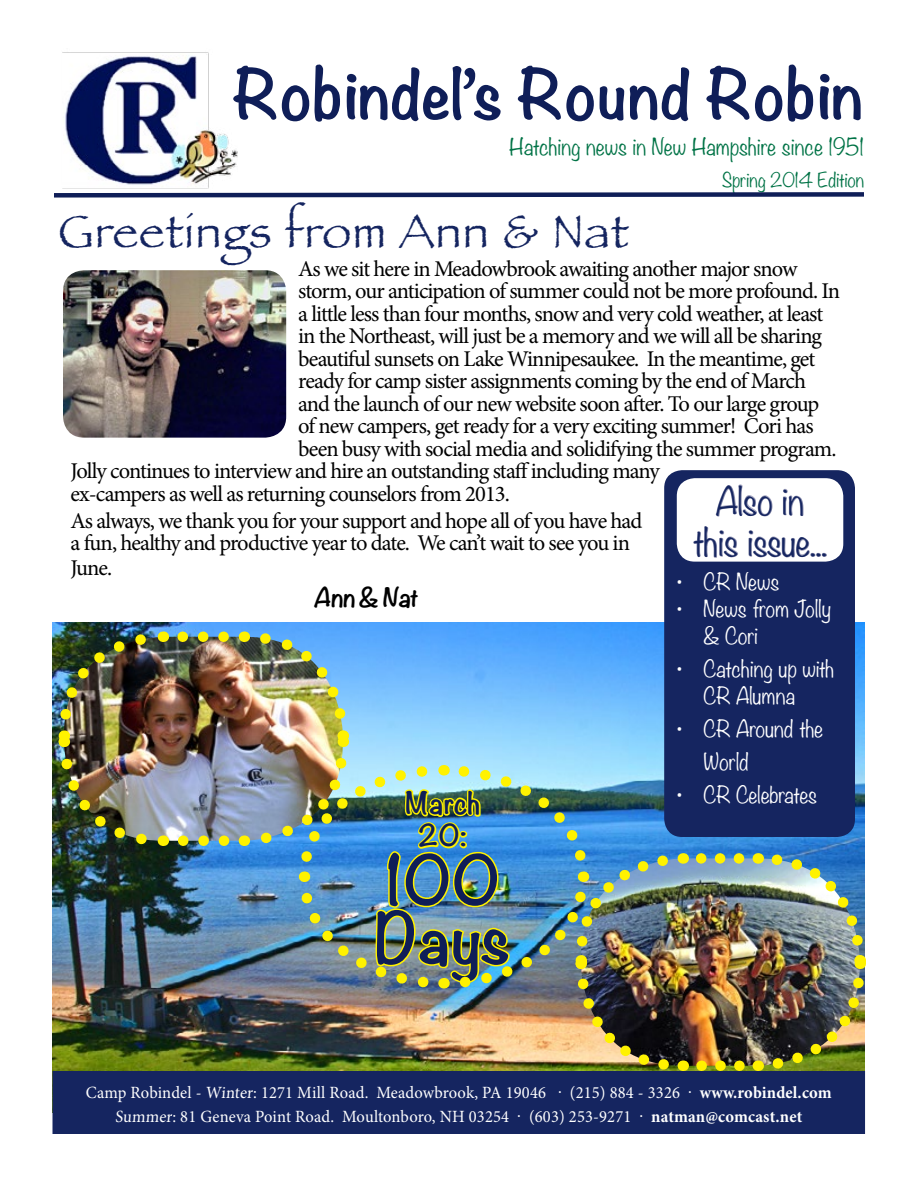
<style>
.page{position:relative;width:918px;height:1188px;background:#fff}
.page>*{position:absolute;margin:0;border:0;box-sizing:border-box;transform-origin:0 0}
.t1{font:700 61.5px/58.5px "Noteworthy";color:#0f1e58}
.t2{font:48px "Papyrus";letter-spacing:.02em;color:#152560}
.t3{font:300 34.5px/41.4px "Noteworthy";letter-spacing:-.02em;color:#152560;text-align:center}
.t4{font:700 27px/32.4px "Noteworthy";color:#0f1e58;text-align:center}
.t5{font:700 24px "Noteworthy";color:#000}
.t6{font:22.5px/22.5px "Minion Pro";letter-spacing:-.045em;color:#000}
.t7{font:300 21px/27px "Noteworthy";color:#fff}
.t8{font:300 21px "Noteworthy";color:#007346}
.t9{font:300 18px "Noteworthy";color:#007346}
.t10{font:17.1px/24px "Minion Pro";letter-spacing:.01em;color:#fff;text-align:center;scale:.96 1}
.s1{font-weight:700}
</style>
<div class="page">
<img style="left:62px;top:52px;width:176px;height:137px">
<svg style="left:54px;top:192px;width:810px;height:6px;background:#4a5581"></svg>
<img style="left:53px;top:626px;width:813px;height:508px">
<div style="left:664px;top:470px;width:191px;height:367px;background:#152560;border-radius:18px"></div>
<div style="left:677px;top:478px;width:166px;height:84px;background:#fff;border-radius:18px"></div>
<svg style="left:716px;top:484px;width:57px;height:33px"></svg>
<svg style="left:783px;top:489px;width:21px;height:27px"></svg>
<svg style="left:693px;top:526px;width:45px;height:32px"></svg>
<svg style="left:748px;top:530px;width:79px;height:28px"></svg>
<img style="left:63px;top:270px;width:223px;height:168px">
<h1 class="t1" style="left:231px;top:63px;width:634px">Robindel’s Round Robin</h1>
<p class="t8" style="left:509px;top:128px;width:356px">Hatching news in New Hampshire since 1951</p>
<p class="t9" style="left:722px;top:164px;width:143px">Spring 2014 Edition</p>
<h2 class="t2" style="left:59px;top:202px;width:571px">Greetings from Ann &amp; Nat</h2>
<p class="t6" style="left:298px;top:257px;width:501px">As we sit here in Meadowbrook awaiting another major snow</p>
<p class="t6" style="left:298px;top:280px;width:544px">storm, our anticipation of summer could not be more profound. In</p>
<p class="t6" style="left:298px;top:302px;width:527px">a little less than four months, snow and very cold weather, at least</p>
<p class="t6" style="left:298px;top:325px;width:525px">in the Northeast, will just be a memory and we will all be sharing</p>
<p class="t6" style="left:298px;top:347px;width:519px">beautiful sunsets on Lake Winnipesaukee. In the meantime, get</p>
<p class="t6" style="left:298px;top:370px;width:509px">ready for camp sister assignments coming by the end of March</p>
<p class="t6" style="left:298px;top:392px;width:523px">and the launch of our new website soon after. To our large group</p>
<p class="t6" style="left:298px;top:415px;width:517px">of new campers, get ready for a very exciting summer! Cori has</p>
<p class="t6" style="left:298px;top:437px;width:540px">been busy with social media and solidifying the summer program.</p>
<p class="t6" style="left:70px;top:460px;width:591px">Jolly continues to interview and hire an outstanding staff including many</p>
<p class="t6" style="left:70px;top:482px;width:441px">ex-campers as well as returning counselors from 2013.</p>
<p class="t6" style="left:70px;top:509px;width:573px">As always, we thank you for your support and hope all of you have had a fun, healthy and productive year to date. We can’t wait to see you in</p>
<p class="t6" style="left:70px;top:557px;width:43px">June.</p>
<p class="t5" style="left:314px;top:576px;width:109px">Ann &amp; Nat</p>
<h3 class="t3" style="left:693px;top:479px;width:136px">Also in this issue...</h3>
<p class="t7" style="left:676px;top:568px;width:104px">• CR News</p>
<p class="t7" style="left:704px;top:595px;width:129px;text-indent:-27px">• News from Jolly &amp; Cori</p>
<p class="t7" style="left:676px;top:655px;width:159px;text-align:center">• Catching up with<br>CR Alumna</p>
<p class="t7" style="left:704px;top:712px;width:121px;line-height:33px;text-indent:-27px">• CR Around the<br>World</p>
<p class="t7" style="left:676px;top:781px;width:142px">• CR Celebrates</p>
<p class="t4" style="left:405px;top:786px;width:76px">March<br>20:</p>
<h1 class="t1" style="left:375px;top:849px;width:137px">100<br>Days</h1>
<p class="t10" style="left:86px;top:1081px;width:779px">Camp Robindel - Winter: 1271 Mill Road. Meadowbrook, PA 19046 · (215) 884 - 3326 · <span class="s1">www.robindel.com<br></span>Summer: 81 Geneva Point Road. Moultonboro, NH 03254 · (603) 253-9271 · <span class="s1">natman@comcast.net</span></p>
</div>
